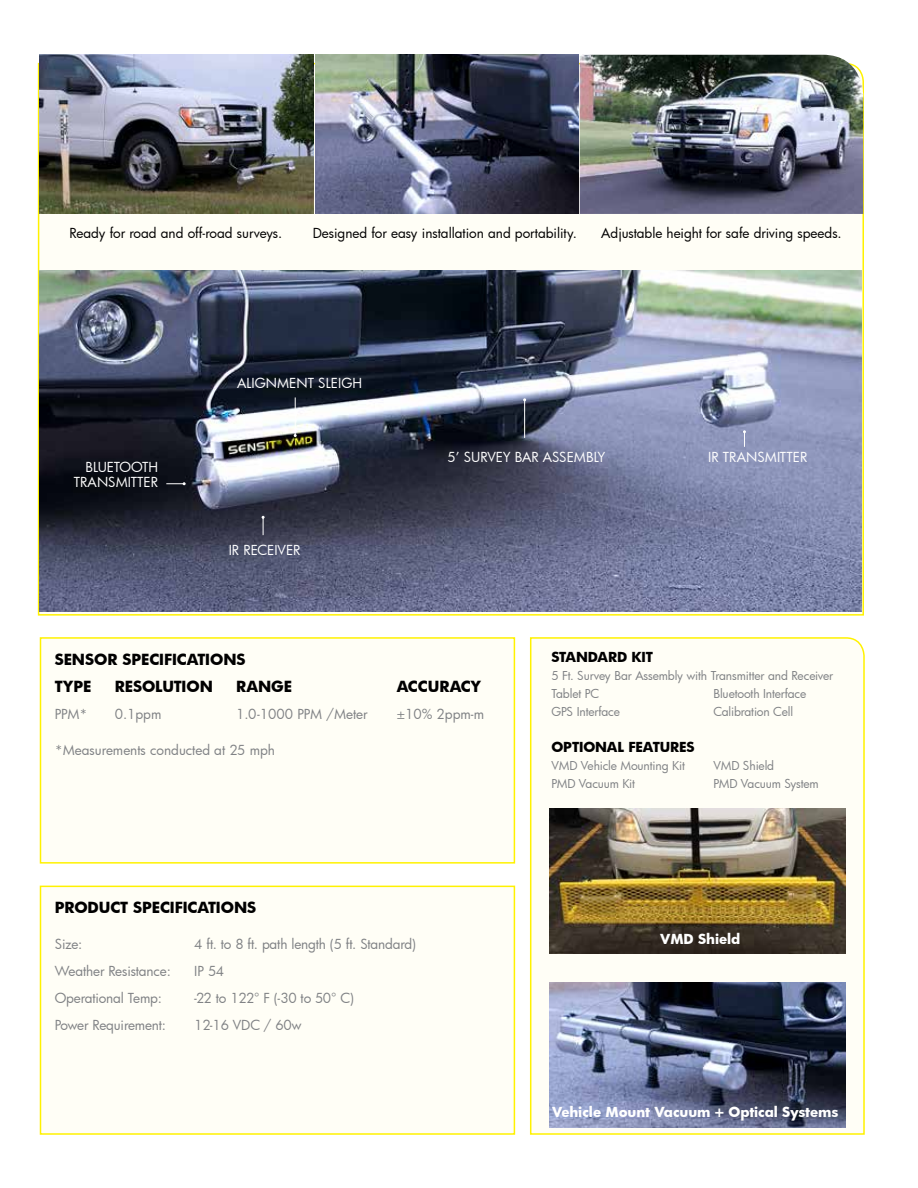
<style>
.page{position:relative;width:918px;height:1188px;background:#fff}
.page>*{position:absolute;margin:0;border:0;box-sizing:border-box;transform-origin:0 0}
.t1{font:700 15px/27px "Futura";letter-spacing:-.01em;color:#000}
.t2{font:13.5px "Futura";letter-spacing:-.01em;color:#808285}
.t3{font:13.5px "Futura";color:#000}
.t4{font:13.5px/15px "Futura";color:#fff;text-align:right}
.t5{font:700 13.5px "Futura";letter-spacing:-.01em;color:#fff}
.t6{font:700 13.5px "Futura";letter-spacing:-.01em;color:#000}
.t7{font:12px/18px "Futura";letter-spacing:-.01em;color:#808285}
</style>
<div class="page">
<svg style="left:37px;top:62px;width:827px;height:554px"></svg>
<div style="left:530px;top:637px;width:335px;height:498px;background:#fffef6"></div>
<img style="left:40px;top:270px;width:822px;height:341px">
<div style="left:40px;top:886px;width:474px;height:248px;background:#fffef6"></div>
<div style="left:40px;top:886px;width:475px;height:249px;border:2px solid #fff200"></div>
<div style="left:40px;top:638px;width:474px;height:225px;background:#fffef6"></div>
<div style="left:40px;top:637px;width:475px;height:227px;border:2px solid #fff200"></div>
<svg style="left:743px;top:430px;width:3px;height:17px"></svg>
<svg style="left:262px;top:516px;width:3px;height:19px"></svg>
<img style="left:316px;top:54px;width:262px;height:160px">
<img style="left:580px;top:55px;width:283px;height:159px">
<hr style="left:524px;top:400px;width:1px;height:38px;background:#fff">
<hr style="left:295px;top:397px;width:1px;height:39px;background:#fff">
<svg style="left:166px;top:482px;width:20px;height:3px"></svg>
<img style="left:40px;top:54px;width:274px;height:160px">
<img style="left:549px;top:982px;width:296px;height:146px">
<img style="left:549px;top:809px;width:296px;height:145px">
<p class="t3" style="left:69px;top:223px;width:214px">Ready for road and off-road surveys.</p>
<p class="t3" style="left:313px;top:224px;width:266px">Designed for easy installation and portability.</p>
<p class="t3" style="left:601px;top:224px;width:242px">Adjustable height for safe driving speeds.</p>
<p class="t4" style="left:74px;top:460px;width:86px">BLUETOOTH<br>TRANSMITTER</p>
<p class="t4" style="left:237px;top:375px;width:127px">ALIGNMENT SLEIGH</p>
<p class="t4" style="left:229px;top:542px;width:73px">IR RECEIVER</p>
<p class="t4" style="left:448px;top:449px;width:159px">5’ SURVEY BAR ASSEMBLY</p>
<p class="t4" style="left:708px;top:449px;width:101px">IR TRANSMITTER</p>
<p class="t1" style="left:55px;top:645px;width:193px">SENSOR SPECIFICATIONS<br>TYPE</p>
<p class="t1" style="left:115px;top:672px;width:100px">RESOLUTION</p>
<p class="t1" style="left:236px;top:672px;width:57px">RANGE</p>
<p class="t1" style="left:397px;top:672px;width:86px">ACCURACY</p>
<p class="t2" style="left:55px;top:705px;width:34px">PPM*</p>
<p class="t2" style="left:115px;top:705px;width:48px">0.1ppm</p>
<p class="t2" style="left:236px;top:705px;width:133px">1.0-1000 PPM /Meter</p>
<p class="t2" style="left:397px;top:705px;width:89px">±10% 2ppm-m</p>
<p class="t2" style="left:55px;top:741px;width:222px">*Measurements conducted at 25 mph</p>
<p class="t1" style="left:55px;top:894px;width:203px">PRODUCT SPECIFICATIONS</p>
<p class="t2" style="left:55px;top:935px;width:29px">Size:</p>
<p class="t2" style="left:194px;top:935px;width:223px">4 ft. to 8 ft. path length (5 ft. Standard)</p>
<p class="t2" style="left:55px;top:962px;width:118px">Weather Resistance:</p>
<p class="t2" style="left:194px;top:962px;width:32px">IP 54</p>
<p class="t2" style="left:55px;top:989px;width:109px">Operational Temp:</p>
<p class="t2" style="left:194px;top:989px;width:161px">-22 to 122° F (-30 to 50° C)</p>
<p class="t2" style="left:55px;top:1016px;width:113px">Power Requirement:</p>
<p class="t2" style="left:194px;top:1016px;width:109px">12-16 VDC / 60w</p>
<p class="t6" style="left:551px;top:648px;width:103px">STANDARD KIT</p>
<p class="t7" style="left:551px;top:667px;width:283px">5 Ft. Survey Bar Assembly with Transmitter and Receiver<br>Tablet PC</p>
<p class="t7" style="left:713px;top:685px;width:95px">Bluetooth Interface</p>
<p class="t7" style="left:551px;top:703px;width:70px">GPS Interface</p>
<p class="t7" style="left:713px;top:703px;width:81px">Calibration Cell</p>
<p class="t6" style="left:551px;top:738px;width:145px">OPTIONAL FEATURES</p>
<p class="t7" style="left:551px;top:757px;width:135px">VMD Vehicle Mounting Kit</p>
<p class="t7" style="left:713px;top:757px;width:62px">VMD Shield</p>
<p class="t7" style="left:551px;top:775px;width:85px">PMD Vacuum Kit</p>
<p class="t7" style="left:713px;top:775px;width:107px">PMD Vacuum System</p>
<p class="t5" style="left:660px;top:929px;width:82px">VMD Shield</p>
<p class="t5" style="left:552px;top:1103px;width:288px">Vehicle Mount Vacuum + Optical Systems</p>
</div>
